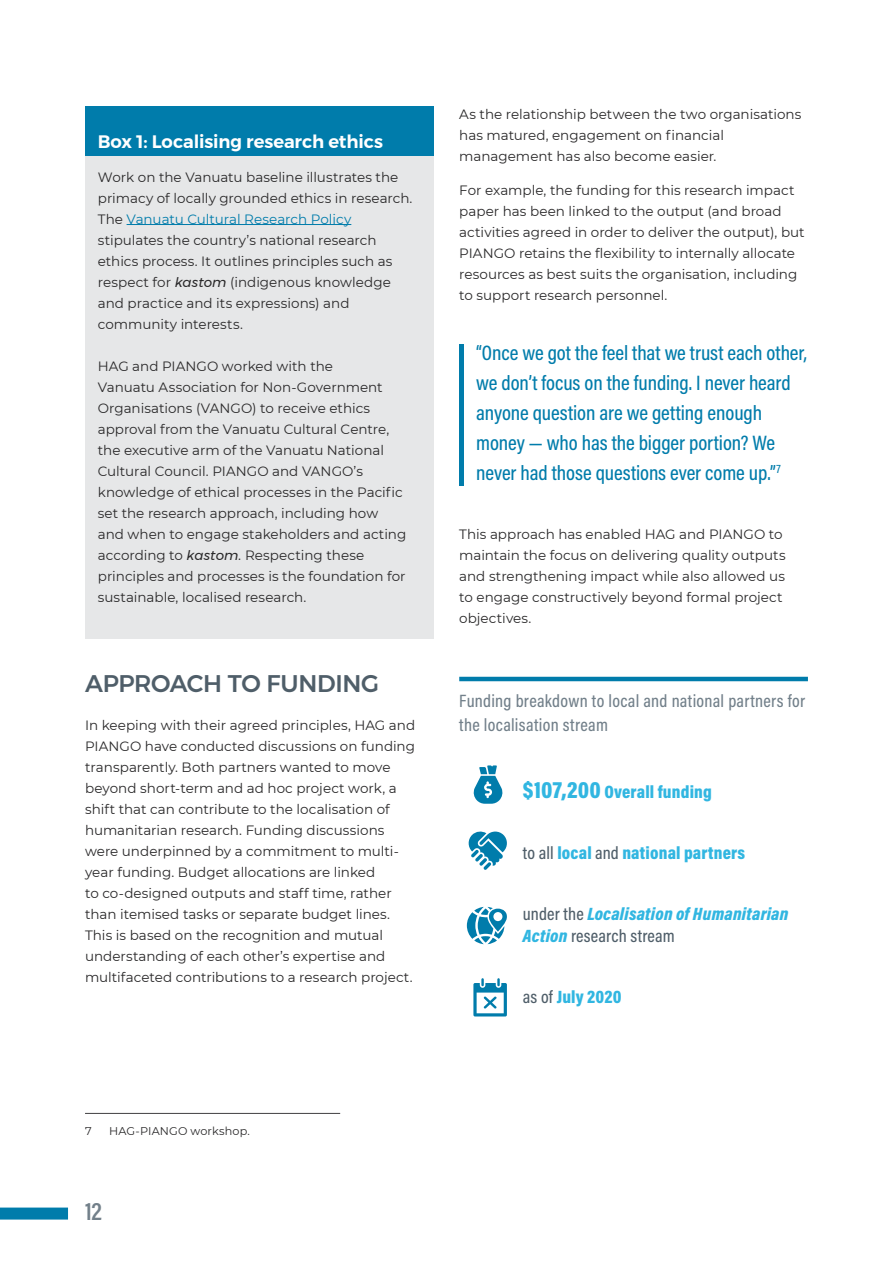
<style>
.page{position:relative;width:893px;height:1263px;background:#fff}
.page>*{position:absolute;margin:0;border:0;box-sizing:border-box;transform-origin:0 0}
.t1{font:600 25.5px "Acumin Pro Cond";color:#72808a}
.t2{font:500 24px "Montserrat";letter-spacing:-.015em;color:#4f5e69}
.t3{font:500 21px/30px "Acumin Pro Cond";letter-spacing:-.005em;color:#007cab}
.t4{font:500 18px/24px "Acumin Pro Cond";letter-spacing:.015em;color:#72808a}
.t5{font:900 18px "Acumin Pro Cond";letter-spacing:.01em;color:#31b6e1}
.t6{font:italic 900 18px/22.5px "Acumin Pro Cond";letter-spacing:.015em;color:#31b6e1}
.t7{font:600 18px "Montserrat";letter-spacing:-.005em;color:#fff}
.t8{font:13.5px/21px "Montserrat";color:#292829}
.t9{font:11.25px "Montserrat";letter-spacing:.01em;color:#292829}
.s1{color:#007cab}
.s2{font-style:italic}
.s3{font-size:24px}
.s4{font-weight:500;color:#4f5e69}
.s5{font-weight:500;font-style:normal;color:#4f5e69}
</style>
<div class="page">
<div style="left:0;top:1207px;width:68px;height:12px;background:#007cab"></div>
<div style="left:85px;top:106px;width:349px;height:59px;background:#007cab"></div>
<div style="left:85px;top:156px;width:349px;height:189px;background:#e6e7e8"></div>
<hr style="left:127px;top:224px;width:224px;height:1px;background:#007cab">
<div style="left:85px;top:345px;width:349px;height:294px;background:#e6e7e8"></div>
<hr style="left:85px;top:1113px;width:255px;height:1px;background:#414042">
<hr style="left:459px;top:344px;width:4px;height:141px;background:#007cab">
<hr style="left:459px;top:677px;width:349px;height:4px;background:#007cab">
<hr style="left:892px;top:0;width:1px;height:470px;background:#a3d5ee">
<svg style="left:473px;top:978px;width:34px;height:38px"></svg>
<svg style="left:473px;top:765px;width:30px;height:39px"></svg>
<svg style="left:468px;top:831px;width:39px;height:39px"></svg>
<svg style="left:467px;top:907px;width:40px;height:37px"></svg>
<h3 class="t7" style="left:98px;top:127px;width:287px">Box 1: Localising research ethics</h3>
<p class="t8" style="left:98px;top:166px;width:316px">Work on the Vanuatu baseline illustrates the primacy of locally grounded ethics in research.<br>The <span class="s1">Vanuatu Cultural Research Policy </span>stipulates the country’s national research ethics process. It outlines principles such as respect for <span class="s2">kastom</span> (indigenous knowledge and practice and its expressions) and community interests.</p>
<p class="t8" style="left:98px;top:355px;width:310px">HAG and PIANGO worked with the<br>Vanuatu Association for Non-Government Organisations (VANGO) to receive ethics approval from the Vanuatu Cultural Centre, the executive arm of the Vanuatu National Cultural Council. PIANGO and VANGO’s knowledge of ethical processes in the Pacific set the research approach, including how and when to engage stakeholders and acting according to <span class="s2">kastom.</span> Respecting these principles and processes is the foundation for sustainable, localised research.</p>
<h2 class="t2" style="left:85px;top:665px;width:296px">APPROACH TO FUNDING</h2>
<p class="t8" style="left:85px;top:714px;width:332px">In keeping with their agreed principles, HAG and PIANGO have conducted discussions on funding transparently. Both partners wanted to move beyond short-term and ad hoc project work, a shift that can contribute to the localisation of humanitarian research. Funding discussions were underpinned by a commitment to multi&shy;year funding. Budget allocations are linked<br>to co-designed outputs and staff time, rather than itemised tasks or separate budget lines.<br>This is based on the recognition and mutual understanding of each other’s expertise and multifaceted contributions to a research project.</p>
<p class="t8" style="left:459px;top:104px;width:344px">As the relationship between the two organisations has matured, engagement on financial management has also become easier.</p>
<p class="t8" style="left:459px;top:179px;width:347px">For example, the funding for this research impact paper has been linked to the output (and broad activities agreed in order to deliver the output), but PIANGO retains the flexibility to internally allocate resources as best suits the organisation, including to support research personnel.</p>
<h3 class="t3" style="left:476px;top:337px;width:332px">“Once we got the feel that we trust each other, we don’t focus on the funding. I never heard anyone question are we getting enough money — who has the bigger portion? We never had those questions ever come up.”<sup>7</sup></h3>
<p class="t8" style="left:459px;top:523px;width:328px">This approach has enabled HAG and PIANGO to maintain the focus on delivering quality outputs and strengthening impact while also allowed us to engage constructively beyond formal project objectives.</p>
<h3 class="t4" style="left:459px;top:688px;width:347px">Funding breakdown to local and national partners for the localisation stream</h3>
<h3 class="t5" style="left:523px;top:780px;width:191px"><span class="s3">$107,200</span> Overall funding</h3>
<h3 class="t5" style="left:523px;top:841px;width:224px"><span class="s4">to all</span> local <span class="s4">and</span> national partners</h3>
<h3 class="t6" style="left:523px;top:902px;width:267px"><span class="s5">under the</span> Localisation of Humanitarian<br>Action <span class="s5">research stream</span></h3>
<h3 class="t5" style="left:523px;top:985px;width:100px"><span class="s4">as of</span> July 2020</h3>
<p class="t9" style="left:85px;top:1124px;width:8px">7</p>
<p class="t9" style="left:109px;top:1124px;width:142px">HAG-PIANGO workshop.</p>
<h1 class="t1" style="left:85px;top:1194px;width:18px">12</h1>
</div>
